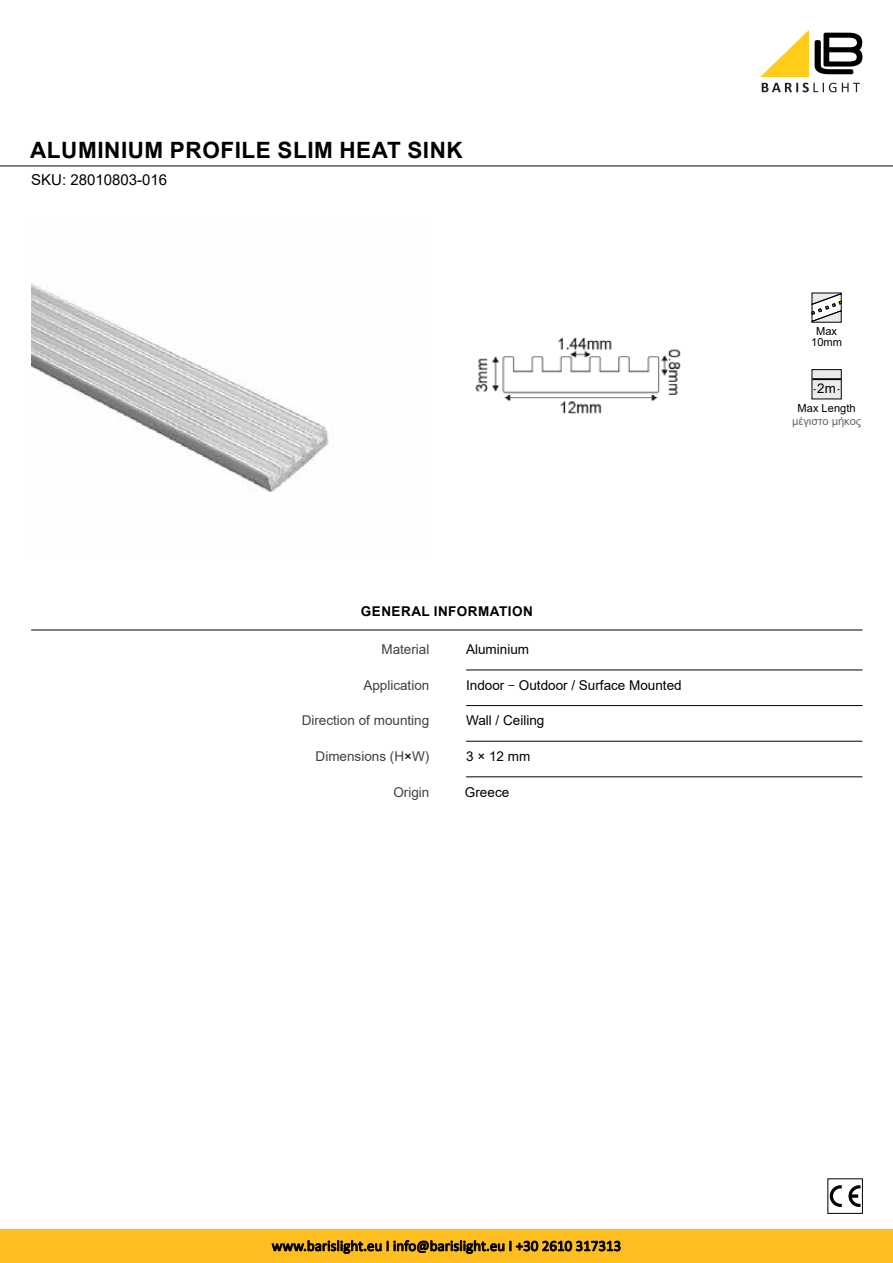
<style>
.page{position:relative;width:893px;height:1263px;background:#fff}
.page>*{position:absolute;margin:0;border:0;box-sizing:border-box;transform-origin:0 0}
.t1{font:700 22.5px "Arial";letter-spacing:.025em;color:#000}
.t2{font:15px "Calibri";color:#000}
.t3{font:15px "Arial";color:#000}
.t4{font:13.5px "Arial";color:#000}
.t5{font:13.5px "Arial";color:#414042}
.t6{font:700 13.5px "Arial";color:#000}
.t7{font:13.35px "Arial";color:#000}
.t8{font:11.1px/11.1px "Arial";color:#000;text-align:center}
.t9{font:11.1px "Arial";color:#656669}
.s1{font-family:"Myriad Pro"}
.s2{color:#000}
</style>
<div class="page">
<svg style="left:762px;top:83px;width:74px;height:9px"></svg>
<svg style="left:842px;top:83px;width:18px;height:9px"></svg>
<svg style="left:815px;top:33px;width:47px;height:41px"></svg>
<svg style="left:760px;top:30px;width:49px;height:47px"></svg>
<div style="left:0;top:1229px;width:893px;height:34px;background:#febe1f"></div>
<svg style="left:272px;top:1240px;width:109px;height:13px"></svg>
<svg style="left:394px;top:1240px;width:110px;height:13px"></svg>
<svg style="left:510px;top:1241px;width:110px;height:10px"></svg>
<hr style="left:0;top:166px;width:893px;height:1px;background:#000">
<hr style="left:466px;top:705px;width:396px;height:1px;background:#000">
<hr style="left:466px;top:776px;width:396px;height:1px;background:#000">
<hr style="left:466px;top:741px;width:396px;height:1px;background:#000">
<hr style="left:466px;top:670px;width:396px;height:1px;background:#000">
<hr style="left:31px;top:630px;width:831px;height:1px;background:#000">
<svg style="left:830px;top:1185px;width:12px;height:22px"></svg>
<svg style="left:848px;top:1185px;width:12px;height:22px"></svg>
<svg style="left:812px;top:293px;width:29px;height:29px"></svg>
<div style="left:812px;top:370px;width:29px;height:29px;background:#eaeaea"></div>
<svg style="left:813px;top:379px;width:27px;height:1px"></svg>
<img style="left:31px;top:283px;width:298px;height:209px">
<img style="left:475px;top:337px;width:206px;height:77px">
<h1 class="t1" style="left:30px;top:135px;width:434px">ALUMINIUM PROFILE SLIM HEAT SINK</h1>
<p class="t3" style="left:31px;top:170px;width:137px">SKU: 28010803-016</p>
<p class="t6" style="left:361px;top:602px;width:22px">GENERAL</p>
<p class="t6" style="left:434px;top:602px;width:10px">INFORMATION</p>
<p class="t5" style="left:381px;top:640px;width:50px">Material</p>
<p class="t4" style="left:466px;top:640px;width:65px">Aluminium</p>
<p class="t5" style="left:363px;top:676px;width:68px">Application</p>
<p class="t4" style="left:466px;top:676px;width:217px">Indoor <span class="s1">–</span> Outdoor / Surface Mounted</p>
<p class="t5" style="left:302px;top:711px;width:129px">Direction of mounting</p>
<p class="t4" style="left:466px;top:711px;width:80px">Wall / Ceiling</p>
<p class="t5" style="left:316px;top:747px;width:115px">Dimensions (H<span class="s2">×</span>W)</p>
<p class="t4" style="left:466px;top:747px;width:66px">3 × 12 mm</p>
<p class="t5" style="left:393px;top:782px;width:38px">Origin</p>
<p class="t4" style="left:465px;top:782px;width:46px">Greece</p>
<p class="t8" style="left:811px;top:326px;width:32px">Max<br>10mm</p>
<p class="t7" style="left:817px;top:379px;width:20px">2m</p>
<p class="t8" style="left:798px;top:402px;width:59px">Max Length</p>
<p class="t9" style="left:792px;top:414px;width:71px">μέγιστο μήκος</p>
<p class="t2" style="left:272px;top:1235px;width:351px">www.barislight.eu I info@barislight.eu Ι +30 2610 317313</p>
</div>
